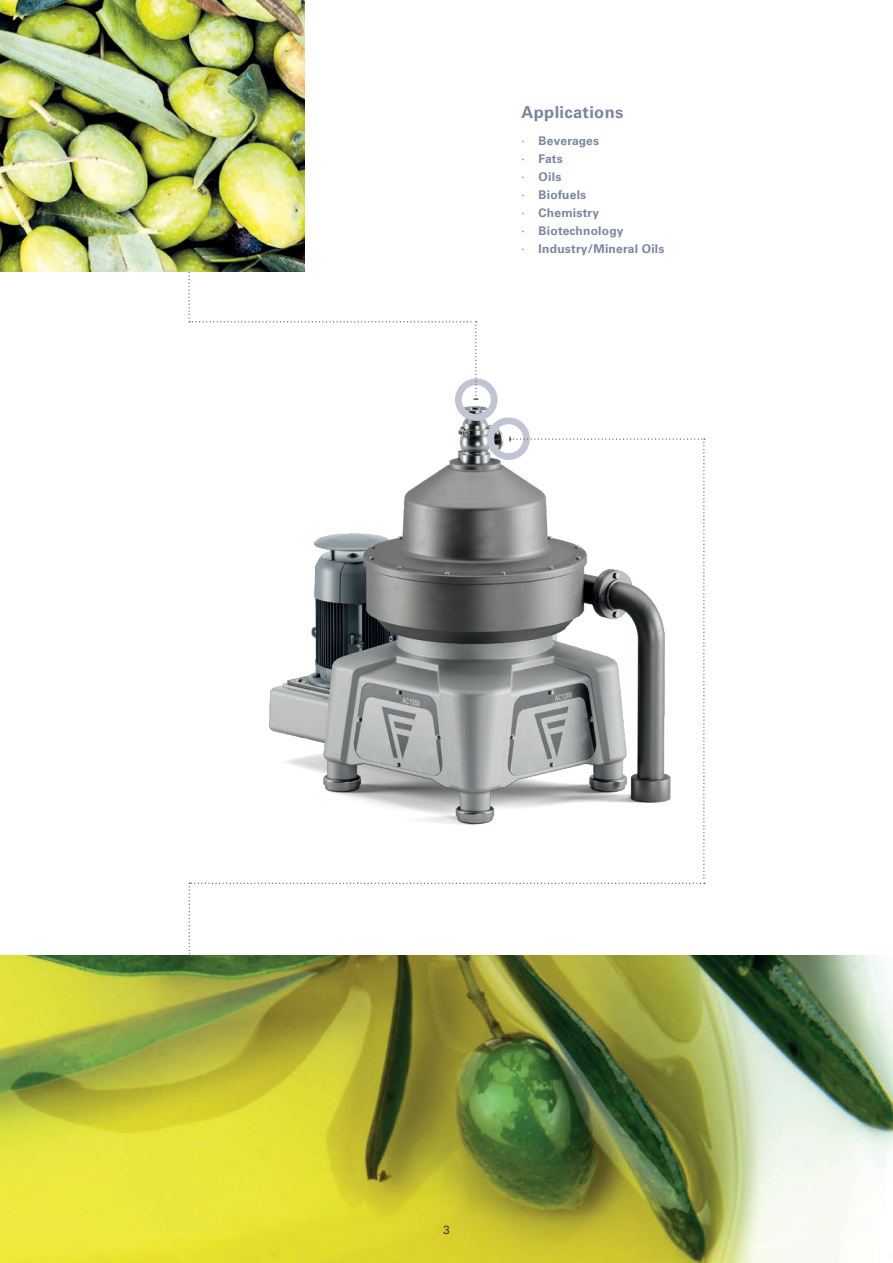
<style>
.page{position:relative;width:893px;height:1263px;background:#fff}
.page>*{position:absolute;margin:0;border:0;box-sizing:border-box;transform-origin:0 0}
.t1{font:700 16.5px "Univers LT Pro 65";letter-spacing:.02em;color:#7a85a1}
.t2{font:700 12px/18px "Univers LT Pro 65";letter-spacing:.02em;color:#7a85a1}
.t3{font:12px "Univers LT Pro 55 Roman";color:#3e3e3f}
.s1{font-family:"Univers LT Pro 55 Roman";font-weight:400}
</style>
<div class="page">
<div style="left:455px;top:378px;width:42px;height:43px;border:7px solid #c1c5d3;border-radius:50%"></div>
<svg style="left:189px;top:272px;width:289px;height:128px"></svg>
<div style="left:487px;top:417px;width:43px;height:43px;border:7px solid #c1c5d3;border-radius:50%"></div>
<svg style="left:188px;top:436px;width:517px;height:519px"></svg>
<img style="left:0;top:0;width:305px;height:272px">
<img style="left:0;top:955px;width:893px;height:308px">
<h1 class="t1" style="left:522px;top:101px;width:103px">Applications</h1>
<p class="t2" style="left:522px;top:131px;width:144px"><span class="s1">∙</span> Beverages<br><span class="s1">∙</span> Fats<br><span class="s1">∙</span> Oils<br><span class="s1">∙</span> Biofuels<br><span class="s1">∙</span> Chemistry<br><span class="s1">∙</span> Biotechnology<br><span class="s1">∙</span> Industry/Mineral Oils</p>
<p class="t3" style="left:443px;top:1221px;width:8px">3</p>
</div>
